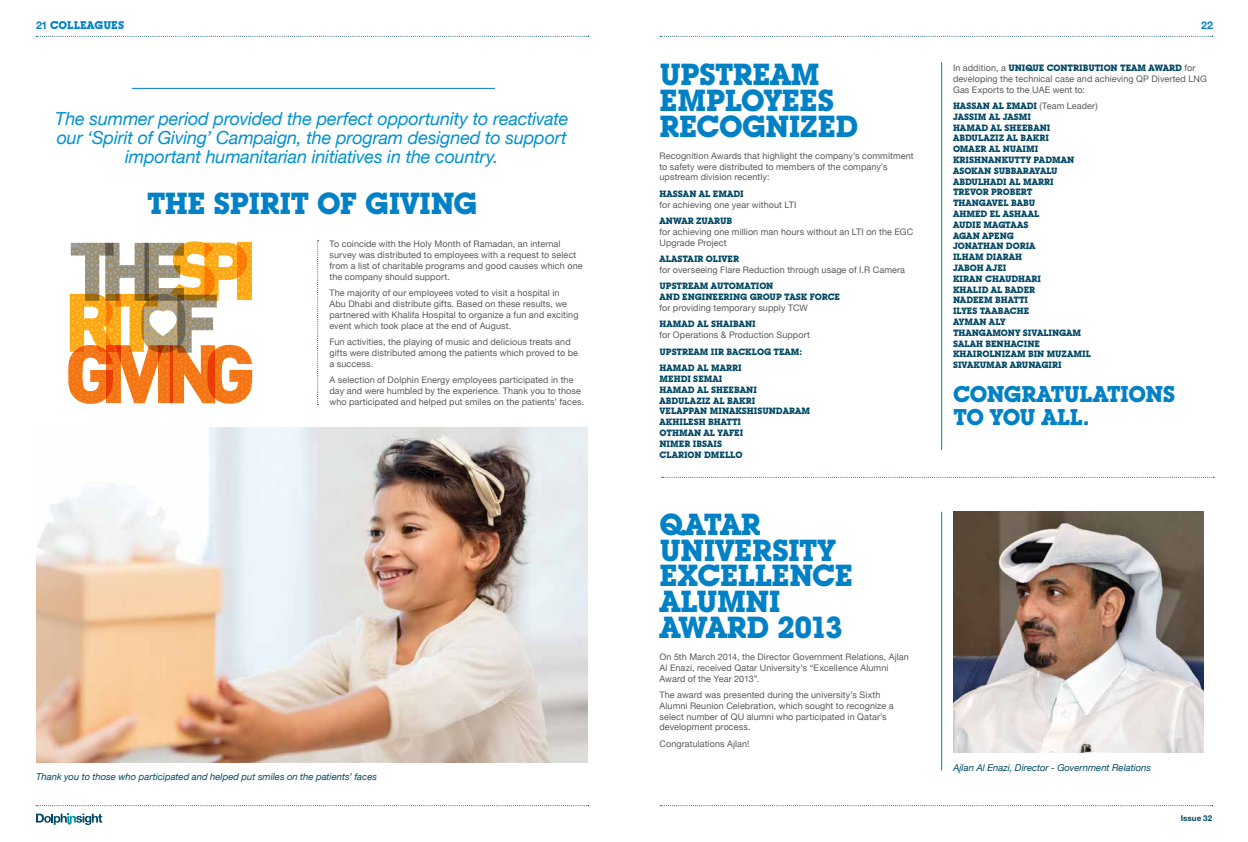
<style>
.page{position:relative;width:1248px;height:842px;background:#fff}
.page>*{position:absolute;margin:0;border:0;box-sizing:border-box;transform-origin:0 0}
.t1{font:700 30px/25.9px "Lubalin Graph IT Cby BT";letter-spacing:-.025em;color:#0081c6}
.t2{font:700 22.4px/22.4px "Lubalin Graph IT Cby BT";letter-spacing:-.03em;color:#0081c6}
.t3{font:italic 18px/18.8px "Helvetica Neue";letter-spacing:-.01em;color:#0091cf;text-align:center}
.t4{font:700 11px "Lubalin Graph IT Cby BT";letter-spacing:-.005em;color:#0081c6}
.t5{font:700 10.6px "Helvetica Neue";color:#0081c6}
.t6{font:italic 9.5px "Helvetica Neue";color:#004865}
.t7{font:9px/10.8px "Helvetica Neue";letter-spacing:.01em;color:#58595b}
.t8{font:700 9px/10.8px "Lubalin Graph IT Cby BT";color:#004865}
.t9{font:700 8px "Helvetica Neue";letter-spacing:.005em;color:#004865}
.s1{font-family:"Helvetica Neue";font-size:10.6px}
.s2{font-family:"Helvetica Neue";font-weight:400;color:#58595b}
</style>
<div class="page">
<hr style="left:132px;top:88px;width:363px;height:1px;background:#0081c6">
<svg style="left:317px;top:240px;width:1px;height:165px"></svg>
<img style="left:953px;top:512px;width:250px;height:241px">
<hr style="left:941px;top:512px;width:1px;height:258px;background:#0081c6">
<hr style="left:941px;top:62px;width:1px;height:388px;background:#0081c6">
<svg style="left:68px;top:242px;width:184px;height:162px"></svg>
<img style="left:36px;top:427px;width:552px;height:335px">
<svg style="left:661px;top:477px;width:553px;height:1px"></svg>
<svg style="left:36px;top:814px;width:66px;height:11px"></svg>
<svg style="left:660px;top:36px;width:552px;height:1px"></svg>
<svg style="left:660px;top:805px;width:552px;height:1px"></svg>
<svg style="left:36px;top:36px;width:552px;height:1px"></svg>
<svg style="left:36px;top:805px;width:552px;height:1px"></svg>
<p class="t4" style="left:36px;top:19px;width:90px"><span class="s1">21</span> COLLEAGUES</p>
<p class="t5" style="left:1200px;top:17px;width:13px">22</p>
<h3 class="t3" style="left:55px;top:110px;width:515px">The summer period provided the perfect opportunity to reactivate our ‘Spirit of Giving’ Campaign, the program designed to support important humanitarian initiatives in the country.</h3>
<h1 class="t1" style="left:147px;top:190px;width:332px">THE SPIRIT OF GIVING</h1>
<p class="t7" style="left:329px;top:239px;width:254px">To coincide with the Holy Month of Ramadan, an internal survey was distributed to employees with a request to select from a list of charitable programs and good causes which one the company should support.</p>
<p class="t7" style="left:329px;top:288px;width:250px">The majority of our employees voted to visit a hospital in<br>Abu Dhabi and distribute gifts. Based on these results, we partnered with Khalifa Hospital to organize a fun and exciting event which took place at the end of August.</p>
<p class="t7" style="left:329px;top:337px;width:250px">Fun activities, the playing of music and delicious treats and gifts were distributed among the patients which proved to be a success.</p>
<p class="t7" style="left:329px;top:375px;width:256px">A selection of Dolphin Energy employees participated in the day and were humbled by the experience. Thank you to those who participated and helped put smiles on the patients’ faces.</p>
<p class="t6" style="left:36px;top:770px;width:342px">Thank you to those who participated and helped put smiles on the patients’ faces</p>
<h1 class="t1" style="left:659px;top:61px;width:200px">UPSTREAM<br>EMPLOYEES<br>RECOGNIZED</h1>
<p class="t7" style="left:659px;top:151px;width:255px">Recognition Awards that highlight the company’s commitment to safety were distributed to members of the company’s upstream division recently:</p>
<p class="t8" style="left:659px;top:188px;width:86px">HASSAN AL EMADI</p>
<p class="t7" style="left:659px;top:199px;width:138px">for achieving one year without LTI</p>
<p class="t8" style="left:659px;top:215px;width:74px">ANWAR ZUARUB</p>
<p class="t7" style="left:659px;top:227px;width:255px">for achieving one million man hours without an LTI on the EGC<br>Upgrade Project</p>
<p class="t8" style="left:659px;top:253px;width:81px">ALASTAIR OLIVER</p>
<p class="t7" style="left:659px;top:265px;width:247px">for overseeing Flare Reduction through usage of I.R Camera</p>
<p class="t8" style="left:659px;top:281px;width:182px">UPSTREAM AUTOMATION<br>AND ENGINEERING GROUP TASK FORCE</p>
<p class="t7" style="left:659px;top:303px;width:150px">for providing temporary supply TCW</p>
<p class="t8" style="left:659px;top:319px;width:98px">HAMAD AL SHAIBANI</p>
<p class="t7" style="left:659px;top:330px;width:152px">for Operations &amp; Production Support</p>
<p class="t8" style="left:659px;top:343px;width:144px;line-height:16.5px">UPSTREAM IIR BACKLOG TEAM:<br>HAMAD AL MARRI</p>
<p class="t8" style="left:659px;top:373px;width:152px">MEHDI SEMAI<br>HAMAD AL SHEEBANI<br>ABDULAZIZ AL BAKRI<br>VELAPPAN MINAKSHISUNDARAM<br>AKHILESH BHATTI<br>OTHMAN AL YAFEI<br>NIMER IBSAIS<br>CLARION DMELLO</p>
<h1 class="t1" style="left:659px;top:511px;width:195px">QATAR<br>UNIVERSITY<br>EXCELLENCE<br>ALUMNI<br>AWARD 2013</h1>
<p class="t7" style="left:659px;top:652px;width:251px">On 5th March 2014, the Director Government Relations, Ajlan<br>Al Enazi, received Qatar University’s “Excellence Alumni<br>Award of the Year 2013”.</p>
<p class="t7" style="left:659px;top:690px;width:235px">The award was presented during the university’s Sixth Alumni Reunion Celebration, which sought to recognize a select number of QU alumni who participated in Qatar’s development process.</p>
<p class="t7" style="left:659px;top:739px;width:92px">Congratulations Ajlan!</p>
<p class="t8" style="left:952px;top:62px;width:244px"><span class="s2">In addition, a</span> UNIQUE CONTRIBUTION TEAM AWARD <span class="s2">for</span></p>
<p class="t7" style="left:952px;top:74px;width:255px">developing the technical case and achieving QP Diverted LNG<br>Gas Exports to the UAE went to:</p>
<p class="t8" style="left:952px;top:100px;width:146px">HASSAN AL EMADI <span class="s2">(Team Leader)<br></span>JASSIM AL JASMI<br>HAMAD AL SHEEBANI<br>ABDULAZIZ AL BAKRI<br>OMAER AL NUAIMI<br>KRISHNANKUTTY PADMAN<br>ASOKAN SUBBARAYALU<br>ABDULHADI AL MARRI<br>TREVOR PROBERT<br>THANGAVEL BABU<br>AHMED EL ASHAAL<br>AUDIE MAGTAAS<br>AGAN APENG<br>JONATHAN DORIA<br>ILHAM DIARAH<br>JABOH AJEI<br>KIRAN CHAUDHARI<br>KHALID AL BADER<br>NADEEM BHATTI<br>ILYES TAABACHE<br>AYMAN ALY<br>THANGAMONY SIVALINGAM<br>SALAH BENHACINE<br>KHAIROLNIZAM BIN MUZAMIL<br>SIVAKUMAR ARUNAGIRI</p>
<h2 class="t2" style="left:952px;top:383px;width:224px">CONGRATULATIONS<br>TO YOU ALL.</h2>
<p class="t6" style="left:952px;top:761px;width:199px">Ajlan Al Enazi, Director - Government Relations</p>
<p class="t9" style="left:1180px;top:811px;width:33px">Issue 32</p>
</div>
